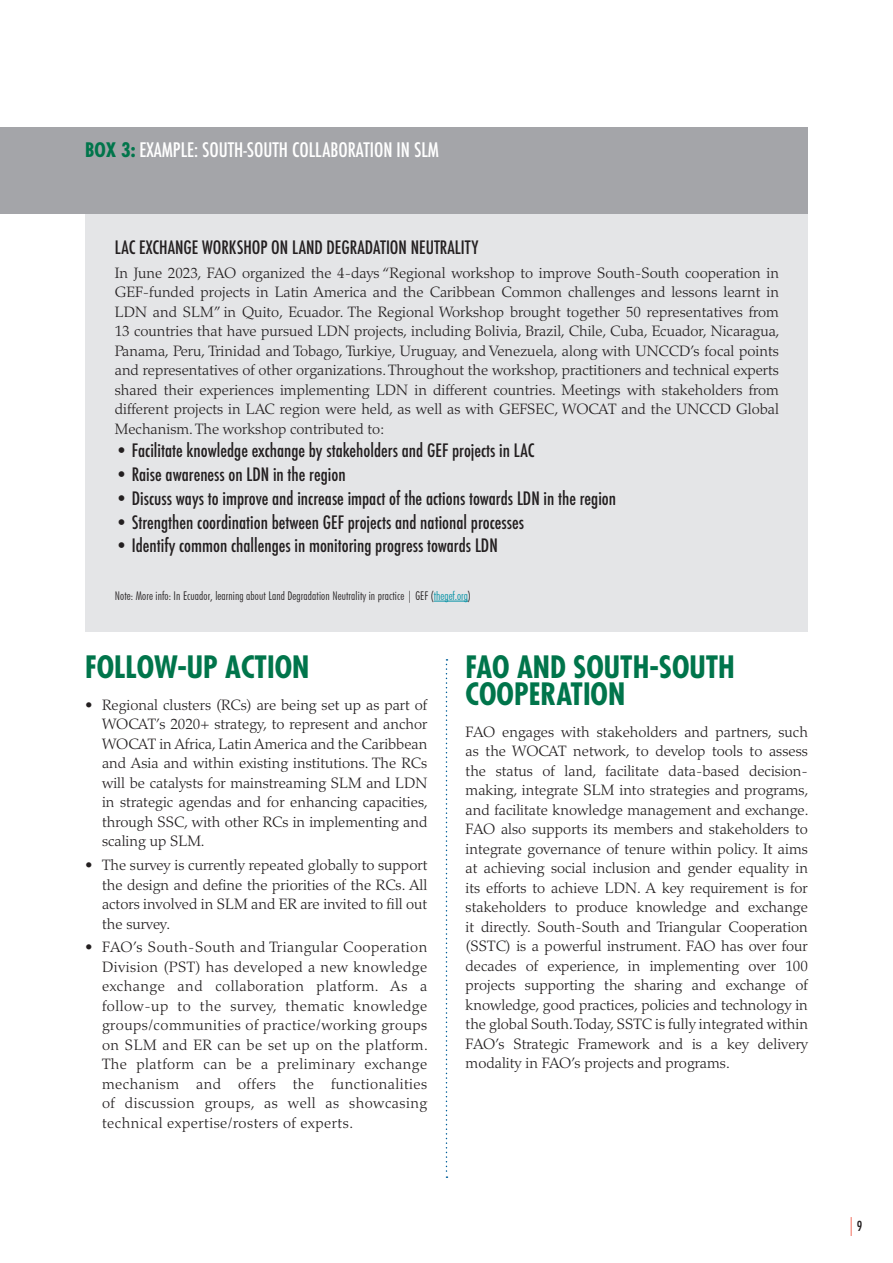
<style>
.page{position:relative;width:893px;height:1263px;background:#fff}
.page>*{position:absolute;margin:0;border:0;box-sizing:border-box;transform-origin:0 0}
.t1{font:700 condensed 30px/27px "Futura Std";color:#00754b}
.t2{font:500 condensed 19.5px "Futura";color:#fff}
.Box_Bullet{font:500 condensed 18px "Futura";color:#231f20}
.Body_Text{font:300 15px/19.5px "Palatino LT Std";color:#231f20;text-align:justify}
.Box_Bullet-2{font:300 15px/19.5px "Palatino LT Std";color:#231f20;text-align:justify}
.t3{font:500 condensed 13.5px "Futura";color:#231f20}
.Body_Text-2{font:300 condensed 12px "Futura BT";letter-spacing:.01em;color:#231f20}
.s1{font-family:"Futura Std";font-weight:700;color:#00754b}
.s2{color:#0090a4}
</style>
<div class="page">
<svg style="left:851px;top:1217px;width:1px;height:19px"></svg>
<svg style="left:446px;top:659px;width:1px;height:519px"></svg>
<div style="left:85px;top:199px;width:723px;height:432px;background:#e4e5e7"></div>
<div style="left:0;top:128px;width:808px;height:86px;background:#a4a5a9"></div>
<hr style="left:434px;top:601px;width:34px;height:1px;background:#0090a4">
<p class="t2" style="left:85px;top:138px;width:355px"><span class="s1">BOX 3:</span> EXAMPLE: SOUTH-SOUTH COLLABORATION IN SLM</p>
<p class="Box_Bullet" style="left:115px;top:236px;width:365px">LAC EXCHANGE WORKSHOP ON LAND DEGRADATION NEUTRALITY</p>
<p class="Box_Bullet-2" style="left:115px;top:263px;width:666px">In June 2023, FAO organized the 4-days “Regional workshop to improve South-South cooperation in GEF-funded projects in Latin America and the Caribbean Common challenges and lessons learnt in LDN and SLM” in Quito, Ecuador. The Regional Workshop brought together 50 representatives from 13 countries that have pursued LDN projects, including Bolivia, Brazil, Chile, Cuba, Ecuador, Nicaragua, Panama, Peru, Trinidad and Tobago, Turkiye, Uruguay, and Venezuela, along with UNCCD’s focal points and representatives of other organizations. Throughout the workshop, practitioners and technical experts shared their experiences implementing LDN in different countries. Meetings with stakeholders from different projects in LAC region were held, as well as with GEFSEC, WOCAT and the UNCCD Global Mechanism. The workshop contributed to:</p>
<p class="Box_Bullet" style="left:115px;top:439px;width:421px">• Facilitate knowledge exchange by stakeholders and GEF projects in LAC</p>
<p class="Box_Bullet" style="left:115px;top:463px;width:232px">• Raise awareness on LDN in the region</p>
<p class="Box_Bullet" style="left:115px;top:487px;width:503px">• Discuss ways to improve and increase impact of the actions towards LDN in the region</p>
<p class="Box_Bullet" style="left:115px;top:510px;width:411px">• Strengthen coordination between GEF projects and national processes</p>
<p class="Box_Bullet" style="left:115px;top:534px;width:384px">• Identify common challenges in monitoring progress towards LDN</p>
<p class="Body_Text-2" style="left:115px;top:588px;width:358px">Note: More info: In Ecuador, learning about Land Degradation Neutrality in practice | GEF (<span class="s2">thegef.org</span>)</p>
<p class="t1" style="left:85px;top:653px;width:226px">FOLLOW-UP ACTION</p>
<p class="Body_Text" style="left:102px;top:695px;width:327px;text-indent:-17px">• Regional clusters (RCs) are being set up as part of WOCAT’s 2020+ strategy, to represent and anchor WOCAT in Africa, Latin America and the Caribbean and Asia and within existing institutions. The RCs will be catalysts for mainstreaming SLM and LDN in strategic agendas and for enhancing capacities, through SSC, with other RCs in implementing and scaling up SLM.</p>
<p class="Body_Text" style="left:102px;top:855px;width:327px;text-indent:-17px">• The survey is currently repeated globally to support the design and define the priorities of the RCs. All actors involved in SLM and ER are invited to fill out the survey.</p>
<p class="Body_Text" style="left:102px;top:938px;width:327px;text-indent:-17px">• FAO’s South-South and Triangular Cooperation Division (PST) has developed a new knowledge exchange and collaboration platform. As a follow-up to the survey, thematic knowledge groups/communities of practice/working groups on SLM and ER can be set up on the platform.<br>The platform can be a preliminary exchange mechanism and offers the functionalities of discussion groups, as well as showcasing technical expertise/rosters of experts.</p>
<p class="t1" style="left:466px;top:653px;width:271px">FAO AND SOUTH-SOUTH<br>COOPERATION</p>
<p class="Body_Text" style="left:466px;top:722px;width:344px">FAO engages with stakeholders and partners, such as the WOCAT network, to develop tools to assess the status of land, facilitate data-based decision&shy;making, integrate SLM into strategies and programs, and facilitate knowledge management and exchange.<br>FAO also supports its members and stakeholders to integrate governance of tenure within policy. It aims at achieving social inclusion and gender equality in its efforts to achieve LDN. A key requirement is for stakeholders to produce knowledge and exchange it directly. South-South and Triangular Cooperation (SSTC) is a powerful instrument. FAO has over four decades of experience, in implementing over 100 projects supporting the sharing and exchange of knowledge, good practices, policies and technology in the global South. Today, SSTC is fully integrated within FAO’s Strategic Framework and is a key delivery modality in FAO’s projects and programs.</p>
<p class="t3" style="left:857px;top:1217px;width:7px">9</p>
</div>
